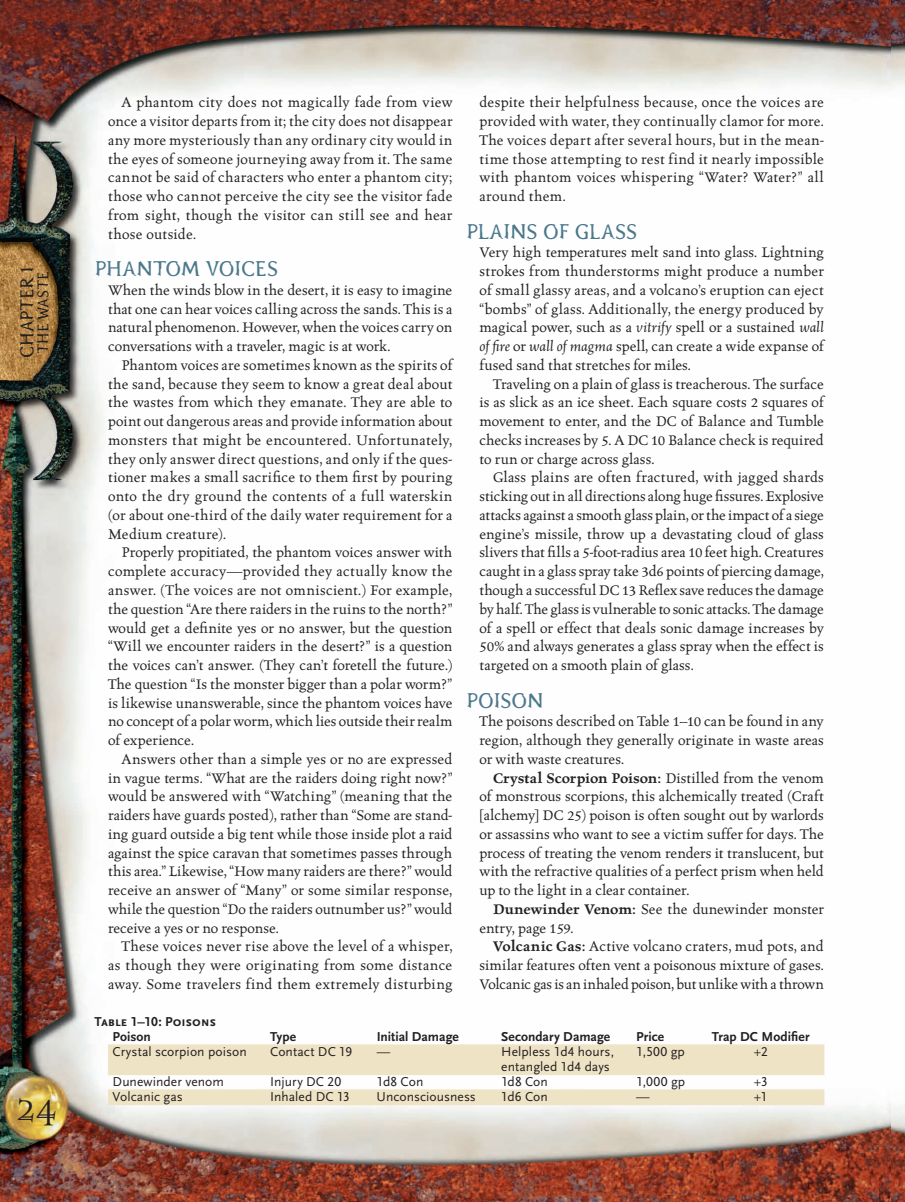
<style>
.page{position:relative;width:905px;height:1202px;background:#fff}
.page>*{position:absolute;margin:0;border:0;box-sizing:border-box;transform-origin:0 0}
.t1{font:33.75px "Alchemy Gold A24";color:#231f20}
.t2{font:20.55px "Pterra dactyl";letter-spacing:-.01em;color:#4b788b}
.t3{font:18px "Pterra dactyl";letter-spacing:.015em;color:#231f20}
.t4{font:500 15.75px/18.8px "Celestia Antiqua";color:#231f20;text-align:justify}
.t5{font:15px "Pterra dactyl";letter-spacing:.02em;color:#231f20}
.t6{font:13.5px "Scala Sans LF";letter-spacing:.005em;color:#231f20}
.t7{font:700 13.5px "Scala Sans LF";color:#231f20}
.t8{font:700 13.5px "Scala Sans Caps";color:#231f20}
.s1{font-style:italic}
.s2{font-weight:600}
</style>
<div class="page">
<img style="left:0;top:0;width:905px;height:1202px">
<div style="left:108px;top:1044px;width:716px;height:31px;background:#efe3c5"></div>
<div style="left:108px;top:1089px;width:716px;height:16px;background:#efe3c5"></div>
<p class="t3" style="left:20px;top:358px;width:94px;rotate:-90deg">CHAPTER 1</p>
<p class="t5" style="left:38px;top:353px;width:83px;rotate:-90deg">THE WASTE</p>
<h1 class="t1" style="left:16px;top:1088px;width:43px">24</h1>
<p class="t4" style="left:108px;top:94px;width:346px;text-indent:13px">A phantom city does not magically fade from view once a visitor departs from it; the city does not disappear any more mysteriously than any ordinary city would in the eyes of someone journeying away from it. The same cannot be said of characters who enter a phantom city; those who cannot perceive the city see the visitor fade from sight, though the visitor can still see and hear those outside.</p>
<h2 class="t2" style="left:95px;top:261px;width:185px">PHANTOM VOICES</h2>
<p class="t4" style="left:108px;top:281px;width:346px">When the winds blow in the desert, it is easy to imagine that one can hear voices calling across the sands. This is a natural phenomenon. However, when the voices carry on conversations with a traveler, magic is at work.</p>
<p class="t4" style="left:108px;top:356px;width:346px;text-indent:14px">Phantom voices are sometimes known as the spirits of the sand, because they seem to know a great deal about the wastes from which they emanate. They are able to point out dangerous areas and provide information about monsters that might be encountered. Unfortunately, they only answer direct questions, and only if the ques&shy;tioner makes a small sacrifice to them first by pouring onto the dry ground the contents of a full waterskin (or about one-third of the daily water requirement for a Medium creature).</p>
<p class="t4" style="left:108px;top:544px;width:346px;text-indent:13px">Properly propitiated, the phantom voices answer with complete accuracy—provided they actually know the answer. (The voices are not omniscient.) For example, the question “Are there raiders in the ruins to the north?” would get a definite yes or no answer, but the question “Will we encounter raiders in the desert?” is a question the voices can’t answer. (They can’t foretell the future.)<br>The question “Is the monster bigger than a polar worm?” is likewise unanswerable, since the phantom voices have no concept of a polar worm, which lies outside their realm of experience.</p>
<p class="t4" style="left:108px;top:750px;width:346px;text-indent:13px">Answers other than a simple yes or no are expressed in vague terms. “What are the raiders doing right now?” would be answered with “Watching” (meaning that the raiders have guards posted), rather than “Some are stand&shy;ing guard outside a big tent while those inside plot a raid against the spice caravan that sometimes passes through this area.” Likewise, “How many raiders are there?” would receive an answer of “Many” or some similar response, while the question “Do the raiders outnumber us?” would receive a yes or no response.</p>
<p class="t4" style="left:108px;top:937px;width:346px;text-indent:14px">These voices never rise above the level of a whisper, as though they were originating from some distance away. Some travelers find them extremely disturbing</p>
<p class="t4" style="left:479px;top:94px;width:346px">despite their helpfulness because, once the voices are provided with water, they continually clamor for more.<br>The voices depart after several hours, but in the mean&shy;time those attempting to rest find it nearly impossible with phantom voices whispering “Water? Water?” all around them.</p>
<h2 class="t2" style="left:466px;top:224px;width:173px">PLAINS OF GLASS</h2>
<p class="t4" style="left:479px;top:244px;width:346px">Very high temperatures melt sand into glass. Lightning strokes from thunderstorms might produce a number of small glassy areas, and a volcano’s eruption can eject “bombs” of glass. Additionally, the energy produced by magical power, such as a <span class="s1">vitrify</span> spell or a sustained <span class="s1">wall of fire</span> or <span class="s1">wall of magma</span> spell, can create a wide expanse of fused sand that stretches for miles.</p>
<p class="t4" style="left:479px;top:375px;width:346px;text-indent:14px">Traveling on a plain of glass is treacherous. The surface is as slick as an ice sheet. Each square costs 2 squares of movement to enter, and the DC of Balance and Tumble checks increases by 5. A DC 10 Balance check is required to run or charge across glass.</p>
<p class="t4" style="left:479px;top:469px;width:346px;text-indent:14px">Glass plains are often fractured, with jagged shards sticking out in all directions along huge fissures. Explosive attacks against a smooth glass plain, or the impact of a siege engine’s missile, throw up a devastating cloud of glass slivers that fills a 5-foot-radius area 10 feet high. Creatures caught in a glass spray take 3d6 points of piercing damage, though a successful DC 13 Reflex save reduces the damage by half. The glass is vulnerable to sonic attacks. The damage of a spell or effect that deals sonic damage increases by 50% and always generates a glass spray when the effect is targeted on a smooth plain of glass.</p>
<h2 class="t2" style="left:466px;top:693px;width:79px">POISON</h2>
<p class="t4" style="left:479px;top:712px;width:346px">The poisons described on Table 1–10 can be found in any region, although they generally originate in waste areas or with waste creatures.</p>
<p class="t4" style="left:479px;top:769px;width:346px;text-indent:14px"><span class="s2">Crystal Scorpion Poison:</span> Distilled from the venom of monstrous scorpions, this alchemically treated (Craft [alchemy] DC 25) poison is often sought out by warlords or assassins who want to see a victim suffer for days. The process of treating the venom renders it translucent, but with the refractive qualities of a perfect prism when held up to the light in a clear container.</p>
<p class="t4" style="left:479px;top:900px;width:346px;text-indent:14px"><span class="s2">Dunewinder Venom:</span> See the dunewinder monster entry, page 159.</p>
<p class="t4" style="left:479px;top:937px;width:346px;text-indent:14px"><span class="s2">Volcanic Gas:</span> Active volcano craters, mud pots, and similar features often vent a poisonous mixture of gases.<br>Volcanic gas is an inhaled poison, but unlike with a thrown</p>
<p class="t8" style="left:95px;top:1013px;width:123px">Table 1–10: Poisons</p>
<p class="t7" style="left:113px;top:1031px;width:40px">Poison</p>
<p class="t7" style="left:270px;top:1031px;width:28px">Type</p>
<p class="t7" style="left:377px;top:1031px;width:84px">Initial Damage</p>
<p class="t7" style="left:501px;top:1031px;width:111px">Secondary Damage</p>
<p class="t7" style="left:636px;top:1031px;width:29px">Price</p>
<p class="t7" style="left:712px;top:1031px;width:99px">Trap DC Modifier</p>
<p class="t6" style="left:113px;top:1046px;width:136px">Crystal scorpion poison</p>
<p class="t6" style="left:270px;top:1046px;width:83px">Contact DC 19</p>
<p class="t6" style="left:377px;top:1046px;width:15px">—</p>
<p class="t6" style="left:501px;top:1046px;width:114px">Helpless 1d4 hours,</p>
<p class="t6" style="left:636px;top:1046px;width:50px">1,500 gp</p>
<p class="t6" style="left:753px;top:1046px;width:16px">+2</p>
<p class="t6" style="left:501px;top:1061px;width:110px">entangled 1d4 days</p>
<p class="t6" style="left:113px;top:1076px;width:113px">Dunewinder venom</p>
<p class="t6" style="left:270px;top:1076px;width:72px">Injury DC 20</p>
<p class="t6" style="left:377px;top:1076px;width:48px">1d8 Con</p>
<p class="t6" style="left:501px;top:1076px;width:48px">1d8 Con</p>
<p class="t6" style="left:636px;top:1076px;width:50px">1,000 gp</p>
<p class="t6" style="left:753px;top:1076px;width:16px">+3</p>
<p class="t6" style="left:113px;top:1091px;width:72px">Volcanic gas</p>
<p class="t6" style="left:270px;top:1091px;width:81px">Inhaled DC 13</p>
<p class="t6" style="left:376px;top:1091px;width:101px">Unconsciousness</p>
<p class="t6" style="left:501px;top:1091px;width:48px">1d6 Con</p>
<p class="t6" style="left:636px;top:1091px;width:15px">—</p>
<p class="t6" style="left:754px;top:1091px;width:15px">+1</p>
</div>
